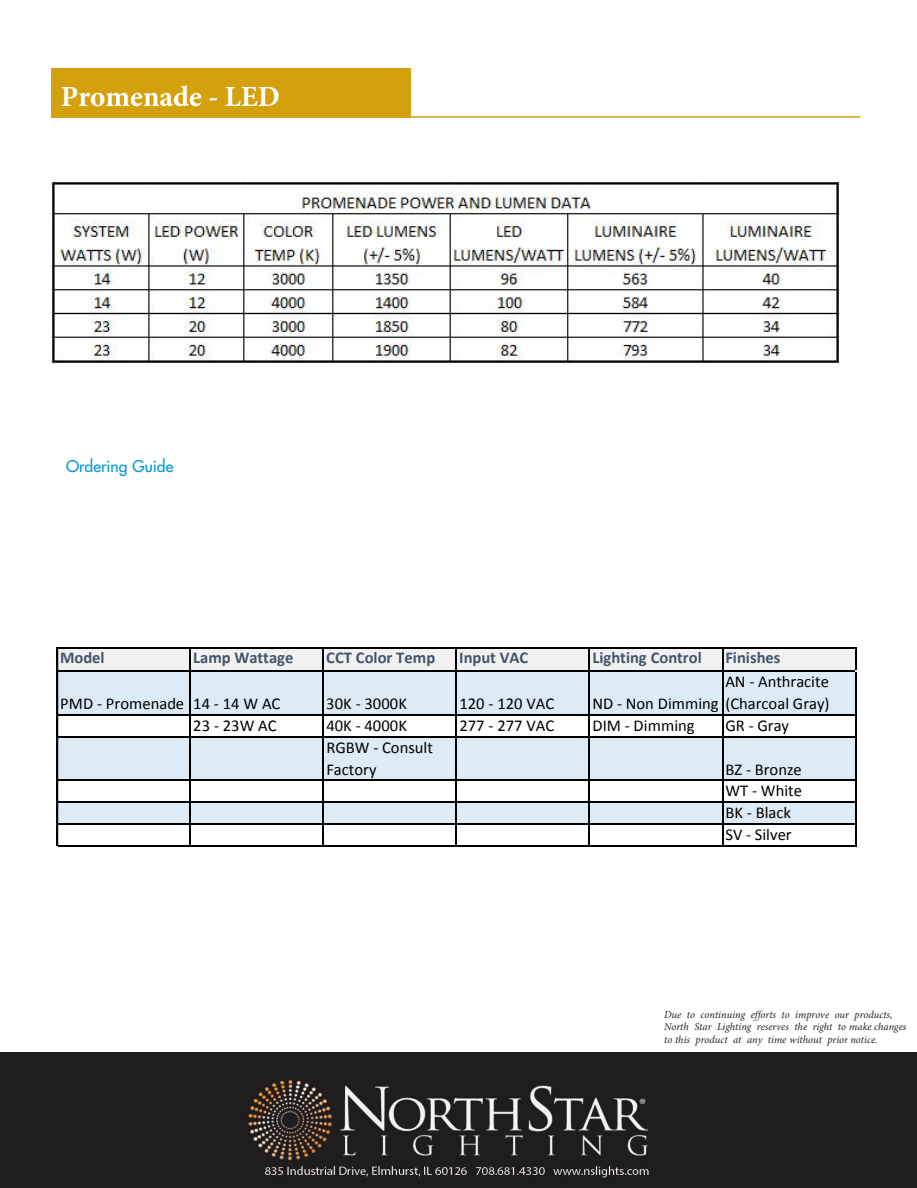
<style>
.page{position:relative;width:917px;height:1188px;background:#fff}
.page>*{position:absolute;margin:0;border:0;box-sizing:border-box;transform-origin:0 0}
.t1{font:700 29.25px "Minion Pro";color:#fff}
.t2{font:16.5px/21.8px "Calibri";color:#000}
.t3{font:700 16.5px "Calibri";color:#44546a}
.t4{font:500 15.75px "Futura CE";color:#0196d7}
.t5{font:italic 10.5px/12.3px "Minion Pro";color:#231f20}
</style>
<div class="page">
<div style="left:52px;top:68px;width:359px;height:50px;background:#d4a00c"></div>
<hr style="left:309px;top:116px;width:551px;height:2px;background:#d4a00c">
<img style="left:0;top:1053px;width:917px;height:135px">
<img style="left:51px;top:181px;width:788px;height:183px">
<div style="left:58px;top:649px;width:799px;height:22px;background:#f1f1f1"></div>
<div style="left:58px;top:671px;width:798px;height:44px;background:#ddebf7"></div>
<div style="left:58px;top:737px;width:798px;height:43px;background:#ddebf7"></div>
<div style="left:58px;top:802px;width:798px;height:22px;background:#ddebf7"></div>
<hr style="left:58px;top:649px;width:798px;height:1px;background:#000">
<hr style="left:58px;top:671px;width:797px;height:1px;background:#000">
<svg style="left:855px;top:650px;width:1px;height:20px"></svg>
<hr style="left:58px;top:714px;width:798px;height:2px;background:#000">
<hr style="left:58px;top:736px;width:798px;height:1px;background:#000">
<hr style="left:58px;top:779px;width:798px;height:2px;background:#000">
<hr style="left:58px;top:801px;width:798px;height:2px;background:#000">
<hr style="left:58px;top:823px;width:798px;height:1px;background:#000">
<hr style="left:58px;top:845px;width:798px;height:1px;background:#000">
<hr style="left:190px;top:649px;width:1px;height:197px;background:#000">
<hr style="left:323px;top:649px;width:1px;height:197px;background:#000">
<hr style="left:456px;top:649px;width:1px;height:197px;background:#000">
<hr style="left:589px;top:649px;width:1px;height:197px;background:#000">
<hr style="left:722px;top:649px;width:1px;height:197px;background:#000">
<hr style="left:855px;top:673px;width:1px;height:173px;background:#000">
<hr style="left:57px;top:648px;width:800px;height:1px;background:#000">
<hr style="left:57px;top:648px;width:1px;height:198px;background:#000">
<h1 class="t1" style="left:61px;top:76px;width:221px">Promenade - LED</h1>
<p class="t4" style="left:66px;top:455px;width:109px">Ordering Guide</p>
<p class="t3" style="left:60px;top:647px;width:46px">Model</p>
<p class="t3" style="left:193px;top:647px;width:102px">Lamp Wattage</p>
<p class="t3" style="left:326px;top:647px;width:110px">CCT Color Temp</p>
<p class="t3" style="left:459px;top:647px;width:71px">Input VAC</p>
<p class="t3" style="left:592px;top:647px;width:111px">Lighting Control</p>
<p class="t3" style="left:725px;top:647px;width:57px">Finishes</p>
<p class="t2" style="left:60px;top:693px;width:222px">PMD - Promenade 14 - 14 W AC</p>
<p class="t2" style="left:326px;top:693px;width:82px">30K - 3000K</p>
<p class="t2" style="left:459px;top:693px;width:96px">120 - 120 VAC</p>
<p class="t2" style="left:592px;top:693px;width:239px">ND - Non Dimming (Charcoal Gray)</p>
<p class="t2" style="left:725px;top:671px;width:105px">AN - Anthracite</p>
<p class="t2" style="left:193px;top:715px;width:85px">23 - 23W AC</p>
<p class="t2" style="left:326px;top:715px;width:82px">40K - 4000K</p>
<p class="t2" style="left:459px;top:715px;width:96px">277 - 277 VAC</p>
<p class="t2" style="left:592px;top:715px;width:104px">DIM - Dimming</p>
<p class="t2" style="left:725px;top:715px;width:65px">GR - Gray</p>
<p class="t2" style="left:326px;top:737px;width:108px">RGBW - Consult<br>Factory</p>
<p class="t2" style="left:725px;top:758px;width:78px">BZ - Bronze<br>WT - White<br>BK - Black<br>SV - Silver</p>
<p class="t5" style="left:664px;top:1008px;width:244px">Due to continuing efforts to improve our products,<br>North Star Lighting reserves the right to make changes to this product at any time without prior notice.</p>
</div>
